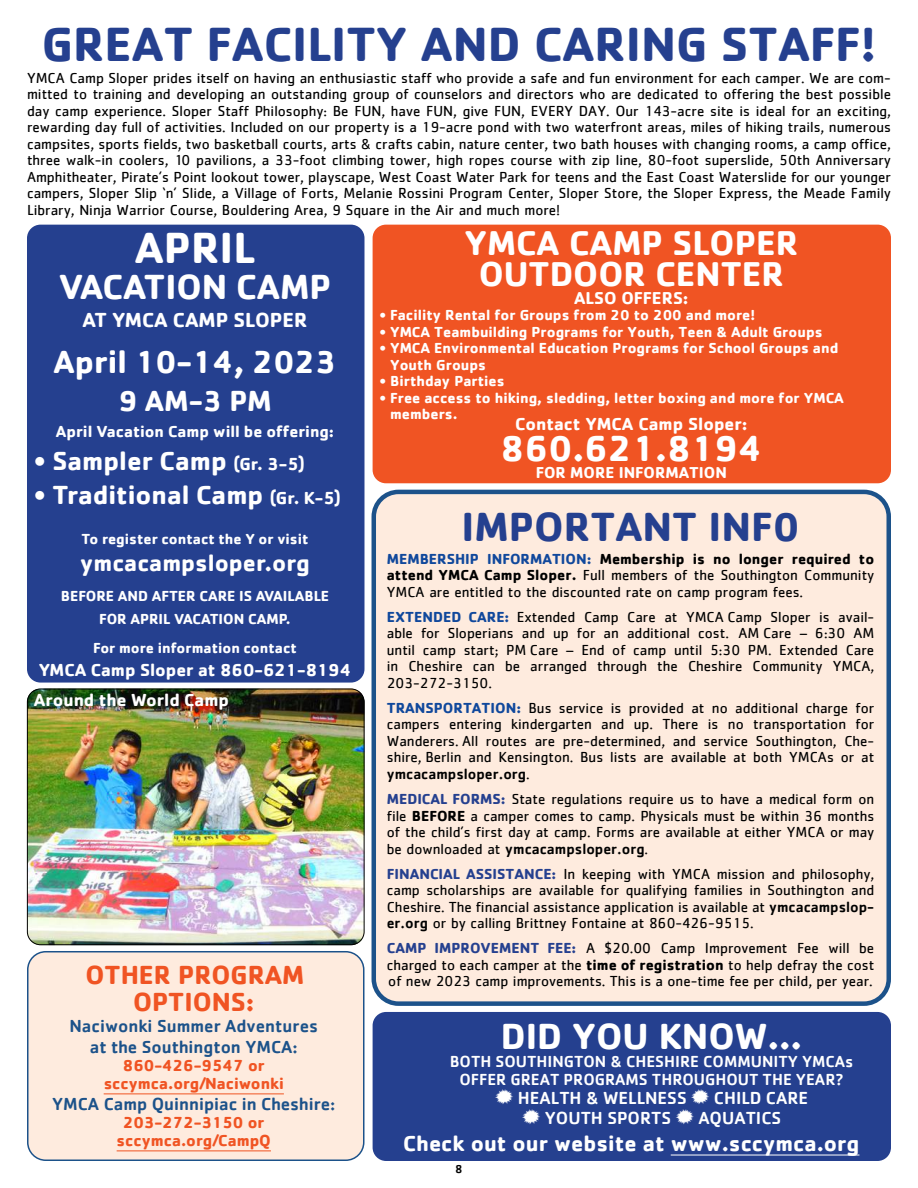
<style>
.page{position:relative;width:918px;height:1188px;background:#fff}
.page>*{position:absolute;margin:0;border:0;box-sizing:border-box;transform-origin:0 0}
.t1{font:700 49.5px "Cachet";color:#25408f}
.t2{font:700 45px "Cachet";color:#fff}
.t3{font:700 42px "Cachet";color:#25408f}
.t4{font:700 37.5px "Cachet";color:#fff}
.t5{font:700 36px "Cachet";color:#fff}
.t6{font:700 35.55px/31px "Cachet";color:#fff;text-align:center}
.t7{font:700 33px "Cachet";color:#fff}
.t8{font:700 30px "Cachet";color:#fff}
.t9{font:700 27px "Cachet";color:#fff}
.t10{font:700 27px "Cachet";color:#f05423}
.t11{font:700 24px "Cachet";color:#fff}
.t12{font:700 22.5px "Cachet";color:#fff}
.t13{font:700 21px "Cachet";color:#fff}
.t14{font:500 18px/21px "Cachet";color:#1c528a;text-align:center}
.t15{font:700 18px "Cachet";color:#fff}
.t16{font:500 18px/19.5px "Cachet";color:#fff;text-align:center}
.t17{font:700 17.7px "Cachet";color:#fff}
.t18{font:500 16.5px/18px "Cachet";color:#fff;text-align:center}
.t19{font:700 16.5px/18px "Cachet";color:#f05423;text-align:center}
.t20{font:700 16.5px "Cachet";color:#fff}
.t21{font:700 16.35px "Cachet";color:#fff}
.t22{font:15px/16.5px "Cachet";color:#000;text-align:justify}
.t23{font:700 15px/16.5px "Cachet";color:#fff}
.t24{font:500 12px "Cachet";color:#000}
.s1{font-size:18px}
.s2{font-weight:700;color:#10489c}
.s3{font-weight:700}
.s4{font-weight:500}
.s5{font-weight:700;color:#25408f}
.s6{font-family:"Ed PS Bengbats";font-weight:400;font-size:21px}
</style>
<div class="page">
<div style="left:373px;top:225px;width:518px;height:258px;background:#f05423;border-radius:13px"></div>
<img style="left:27px;top:689px;width:337px;height:256px">
<div style="left:27px;top:689px;width:337px;height:256px;border:1px solid #000;border-radius:13px"></div>
<div style="left:373px;top:1012px;width:518px;height:149px;background:#25408f;border-radius:14px"></div>
<hr style="left:671px;top:1155px;width:188px;height:1px;background:#fff">
<div style="left:27px;top:225px;width:337px;height:458px;background:#25408f;border-radius:14px"></div>
<div style="left:374px;top:492px;width:515px;height:512px;background:#feebde;border-radius:25px"></div>
<div style="left:372px;top:490px;width:519px;height:516px;border:4px solid #1c528a;border-radius:25px"></div>
<div style="left:28px;top:952px;width:336px;height:208px;background:#feebde;border-radius:18px"></div>
<hr style="left:104px;top:1094px;width:180px;height:1px;background:#f05423">
<hr style="left:117px;top:1151px;width:154px;height:1px;background:#f05423">
<div style="left:27px;top:951px;width:337px;height:210px;border:2px solid #1c528a;border-radius:18px"></div>
<h1 class="t1" style="left:42px;top:13px;width:836px">GREAT FACILITY AND CARING STAFF!</h1>
<p class="t22" style="left:27px;top:69px;width:866px;text-align:left">YMCA Camp Sloper prides itself on having an enthusiastic staff who provide a safe and fun environment for each camper. We are com&shy;mitted to training and developing an outstanding group of counselors and directors who are dedicated to offering the best possible day camp experience. Sloper Staff Philosophy: Be FUN, have FUN, give FUN, EVERY DAY. Our 143-acre site is ideal for an exciting, rewarding day full of activities. Included on our property is a 19-acre pond with two waterfront areas, miles of hiking trails, numerous campsites, sports fields, two basketball courts, arts &amp; crafts cabin, nature center, two bath houses with changing rooms, a camp office, three walk-in coolers, 10 pavilions, a 33-foot climbing tower, high ropes course with zip line, 80-foot superslide, 50th Anniversary Amphitheater, Pirate’s Point lookout tower, playscape, West Coast Water Park for teens and the East Coast Waterslide for our younger campers, Sloper Slip ‘n’ Slide, a Village of Forts, Melanie Rossini Program Center, Sloper Store, the Sloper Express, the Meade Family Library, Ninja Warrior Course, Bouldering Area, 9 Square in the Air and much more!</p>
<h3 class="t6" style="left:464px;top:226px;width:335px">YMCA CAMP SLOPER<br>OUTDOOR CENTER</h3>
<p class="t17" style="left:574px;top:287px;width:116px">ALSO OFFERS:</p>
<p class="t23" style="left:379px;top:307px;width:377px">• Facility Rental for Groups from 20 to 200 and more!</p>
<p class="t23" style="left:379px;top:323px;width:445px">• YMCA Teambuilding Programs for Youth, Teen &amp; Adult Groups</p>
<p class="t23" style="left:390px;top:340px;width:450px;text-indent:-11px">• YMCA Environmental Education Programs for School Groups and<br>Youth Groups</p>
<p class="t23" style="left:379px;top:373px;width:127px">• Birthday Parties</p>
<p class="t23" style="left:390px;top:389px;width:455px;text-indent:-11px">• Free access to hiking, sledding, letter boxing and more for YMCA members.</p>
<p class="t15" style="left:515px;top:412px;width:234px">Contact YMCA Camp Sloper:</p>
<h3 class="t4" style="left:501px;top:424px;width:263px">860.621.8194</h3>
<p class="t21" style="left:536px;top:462px;width:193px">FOR MORE INFORMATION</p>
<h2 class="t2" style="left:135px;top:218px;width:122px">APRIL</h2>
<h3 class="t5" style="left:59px;top:264px;width:274px">VACATION CAMP</h3>
<h3 class="t13" style="left:83px;top:306px;width:226px">AT YMCA CAMP SLOPER</h3>
<h3 class="t7" style="left:54px;top:340px;width:284px">April 10-14, 2023</h3>
<h3 class="t8" style="left:118px;top:381px;width:155px">9 AM-3 PM</h3>
<p class="t20" style="left:56px;top:421px;width:280px">April Vacation Camp will be offering:</p>
<h3 class="t9" style="left:34px;top:444px;width:273px">• Sampler Camp <span class="s1">(Gr. 3-5)</span></h3>
<h3 class="t9" style="left:34px;top:477px;width:309px">• Traditional Camp <span class="s1">(Gr. K-5)</span></h3>
<p class="t23" style="left:81px;top:530px;width:229px">To register contact the Y or visit</p>
<h3 class="t11" style="left:80px;top:548px;width:231px">ymcacampsloper.org</h3>
<p class="t23" style="left:61px;top:584px;width:270px;line-height:23px;text-align:center">BEFORE AND AFTER CARE IS AVAILABLE<br>FOR APRIL VACATION CAMP.</p>
<p class="t23" style="left:93px;top:639px;width:205px">For more information contact</p>
<p class="t15" style="left:39px;top:658px;width:314px">YMCA Camp Sloper at 860-621-8194</p>
<h3 class="t3" style="left:462px;top:500px;width:339px">IMPORTANT INF0</h3>
<p class="t22" style="left:387px;top:550px;width:489px"><span class="s2">MEMBERSHIP INFORMATION:</span> <span class="s3">Membership is no longer required to attend YMCA Camp Sloper.</span> Full members of the Southington Community YMCA are entitled to the discounted rate on camp program fees.</p>
<p class="t22" style="left:387px;top:608px;width:489px"><span class="s2">EXTENDED CARE:</span> Extended Camp Care at YMCA Camp Sloper is avail&shy;able for Sloperians and up for an additional cost. AM Care – 6:30 AM until camp start; PM Care – End of camp until 5:30 PM. Extended Care in Cheshire can be arranged through the Cheshire Community YMCA, 203-272-3150.</p>
<p class="t22" style="left:387px;top:699px;width:489px"><span class="s2">TRANSPORTATION:</span> Bus service is provided at no additional charge for campers entering kindergarten and up. There is no transportation for Wanderers. All routes are pre-determined, and service Southington, Che&shy;shire, Berlin and Kensington. Bus lists are available at both YMCAs or at <span class="s4">ymcacampsloper.org</span>.</p>
<p class="t22" style="left:387px;top:790px;width:489px"><span class="s5">MEDICAL FORMS:</span> State regulations require us to have a medical form on file <span class="s3">BEFORE</span> a camper comes to camp. Physicals must be within 36 months of the child’s first day at camp. Forms are available at either YMCA or may be downloaded at <span class="s4">ymcacampsloper.org</span>.</p>
<p class="t22" style="left:387px;top:865px;width:489px"><span class="s5">FINANCIAL ASSISTANCE:</span> In keeping with YMCA mission and philosophy, camp scholarships are available for qualifying families in Southington and Cheshire. The financial assistance application is available at <span class="s4">ymcacampslop&shy;er.org</span> or by calling Brittney Fontaine at 860-426-9515.</p>
<p class="t22" style="left:387px;top:940px;width:489px"><span class="s5">CAMP IMPROVEMENT FEE:</span> A $20.00 Camp Improvement Fee will be charged to each camper at the <span class="s3">time of registration</span> to help defray the cost</p>
<p class="t15" style="left:34px;top:688px;width:197px">Around the World Camp</p>
<h3 class="t10" style="left:86px;top:958px;width:220px">OTHER PROGRAM</h3>
<p class="t22" style="left:388px;top:973px;width:486px">of new 2023 camp improvements. This is a one-time fee per child, per year.</p>
<h3 class="t10" style="left:133px;top:985px;width:123px">OPTIONS:</h3>
<p class="t14" style="left:69px;top:1015px;width:250px">Naciwonki Summer Adventures at the Southington YMCA:</p>
<p class="t19" style="left:104px;top:1056px;width:182px">860-426-9547 or sccymca.org/Naciwonki</p>
<p class="t14" style="left:52px;top:1093px;width:285px">YMCA Camp Quinnipiac in Cheshire:</p>
<p class="t19" style="left:117px;top:1113px;width:156px">203-272-3150 or sccymca.org/CampQ</p>
<h3 class="t4" style="left:501px;top:1012px;width:303px">DID YOU KNOW…</h3>
<p class="t18" style="left:450px;top:1052px;width:405px">BOTH SOUTHINGTON &amp; CHESHIRE COMMUNITY YMCAs<br>OFFER GREAT PROGRAMS THROUGHOUT THE YEAR?</p>
<p class="t16" style="left:495px;top:1088px;width:315px"><span class="s6">g</span> HEALTH &amp; WELLNESS <span class="s6">g</span> CHILD CARE <span class="s6">g</span> YOUTH SPORTS <span class="s6">g</span> AQUATICS</p>
<h3 class="t12" style="left:403px;top:1128px;width:458px">Check out our website at www.sccymca.org</h3>
<p class="t24" style="left:455px;top:1161px;width:9px">8</p>
</div>
